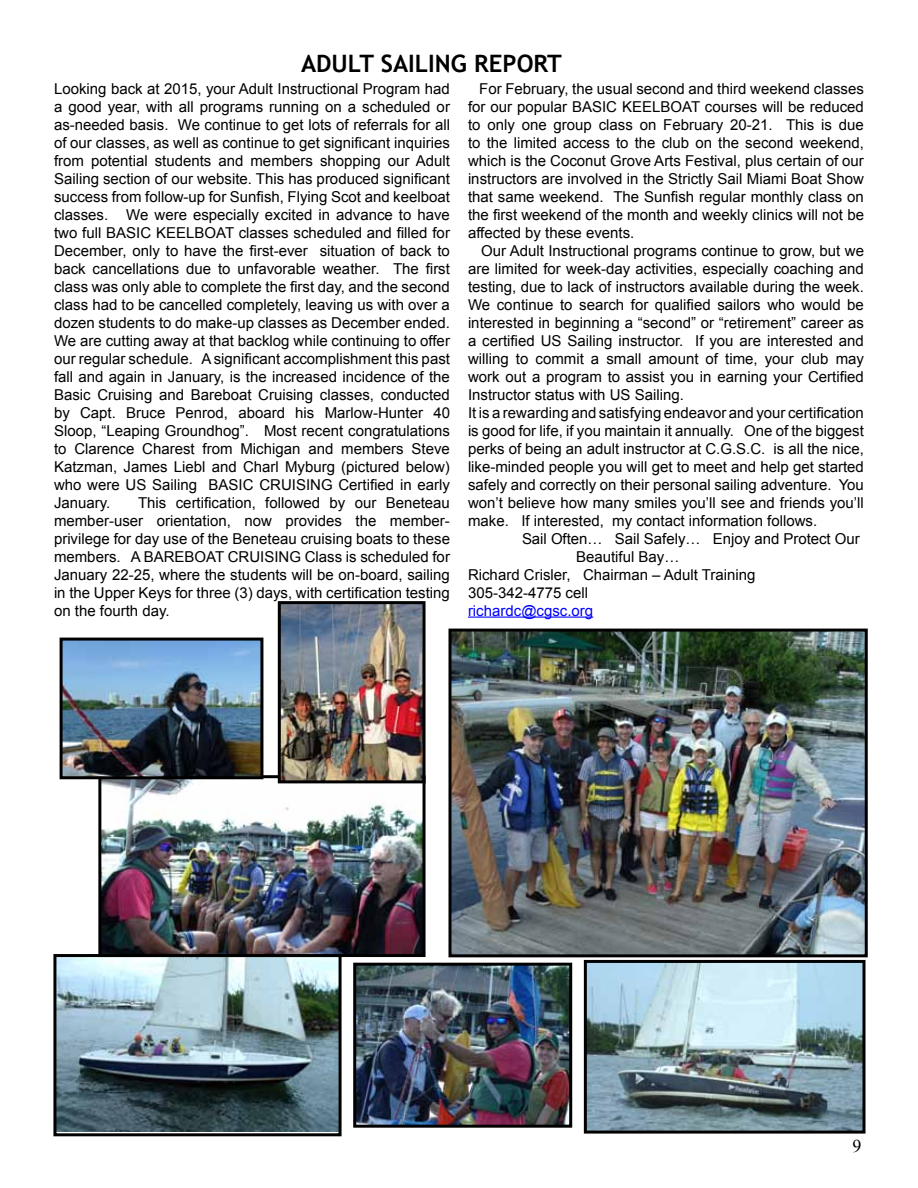
<style>
.page{position:relative;width:918px;height:1188px;background:#fff}
.page>*{position:absolute;margin:0;border:0;box-sizing:border-box;transform-origin:0 0}
.t1{font:700 24px "Trebuchet MS";color:#000}
.t2{font:18px "Times New Roman";color:#000}
.t3{font:15px/18px "Arial";color:#000;text-align:justify}
.t4{font:15px "Arial";color:#00f}
</style>
<div class="page">
<hr style="left:468px;top:617px;width:125px;height:1px;background:#00f">
<img style="left:57px;top:958px;width:281px;height:173px">
<div style="left:53px;top:954px;width:289px;height:182px;border:3px solid #000"></div>
<img style="left:452px;top:633px;width:412px;height:320px">
<div style="left:448px;top:629px;width:420px;height:328px;border:3px solid #000"></div>
<img style="left:588px;top:964px;width:274px;height:166px">
<div style="left:584px;top:960px;width:282px;height:174px;border:3px solid #000"></div>
<img style="left:357px;top:967px;width:211px;height:157px">
<div style="left:353px;top:963px;width:219px;height:165px;border:3px solid #000"></div>
<img style="left:102px;top:779px;width:320px;height:174px">
<div style="left:98px;top:775px;width:328px;height:182px;border:3px solid #000"></div>
<img style="left:64px;top:642px;width:195px;height:133px">
<div style="left:60px;top:638px;width:203px;height:141px;border:3px solid #000"></div>
<img style="left:282px;top:605px;width:140px;height:174px">
<div style="left:278px;top:601px;width:148px;height:182px;border:3px solid #000"></div>
<h1 class="t1" style="left:301px;top:48px;width:262px">ADULT SAILING REPORT</h1>
<p class="t3" style="left:54px;top:79px;width:398px">Looking back at 2015, your Adult Instructional Program had a good year, with all programs running on a scheduled or as-needed basis. We continue to get lots of referrals for all of our classes, as well as continue to get significant inquiries from potential students and members shopping our Adult Sailing section of our website. This has produced significant success from follow-up for Sunfish, Flying Scot and keelboat classes. We were especially excited in advance to have two full BASIC KEELBOAT classes scheduled and filled for December, only to have the first-ever situation of back to back cancellations due to unfavorable weather. The first class was only able to complete the first day, and the second class had to be cancelled completely, leaving us with over a dozen students to do make-up classes as December ended.<br>We are cutting away at that backlog while continuing to offer our regular schedule. A significant accomplishment this past fall and again in January, is the increased incidence of the Basic Cruising and Bareboat Cruising classes, conducted by Capt. Bruce Penrod, aboard his Marlow-Hunter 40<br>Sloop, “Leaping Groundhog”. Most recent congratulations to Clarence Charest from Michigan and members Steve Katzman, James Liebl and Charl Myburg (pictured below) who were US Sailing BASIC CRUISING Certified in early January.</p>
<p class="t3" style="left:468px;top:79px;width:398px;text-indent:11px">For February, the usual second and third weekend classes for our popular BASIC KEELBOAT courses will be reduced to only one group class on February 20-21. This is due to the limited access to the club on the second weekend, which is the Coconut Grove Arts Festival, plus certain of our instructors are involved in the Strictly Sail Miami Boat Show that same weekend. The Sunfish regular monthly class on the first weekend of the month and weekly clinics will not be affected by these events.</p>
<p class="t3" style="left:468px;top:241px;width:398px;text-align:left;text-indent:13px">Our Adult Instructional programs continue to grow, but we are limited for week-day activities, especially coaching and testing, due to lack of instructors available during the week.<br>We continue to search for qualified sailors who would be interested in beginning a “second” or “retirement” career as a certified US Sailing instructor. If you are interested and willing to commit a small amount of time, your club may work out a program to assist you in earning your Certified Instructor status with US Sailing.<br>It is a rewarding and satisfying endeavor and your certification is good for life, if you maintain it annually. One of the biggest perks of being an adult instructor at C.G.S.C. is all the nice, like-minded people you will get to meet and help get started safely and correctly on their personal sailing adventure. You won’t believe how many smiles you’ll see and friends you’ll make. If interested, my contact information follows.</p>
<p class="t3" style="left:522px;top:529px;width:339px">Sail Often… Sail Safely… Enjoy and Protect Our</p>
<p class="t3" style="left:576px;top:547px;width:105px">Beautiful Bay…</p>
<p class="t3" style="left:468px;top:565px;width:289px">Richard Crisler, Chairman – Adult Training</p>
<p class="t3" style="left:468px;top:583px;width:122px">305-342-4775 cell</p>
<p class="t4" style="left:468px;top:600px;width:127px">richardc@cgsc.org</p>
<p class="t3" style="left:54px;top:493px;width:398px;text-indent:84px">This certification, followed by our Beneteau member-user orientation, now provides the member&shy;privilege for day use of the Beneteau cruising boats to these members. A BAREBOAT CRUISING Class is scheduled for January 22-25, where the students will be on-board, sailing in the Upper Keys for three (3) days, with certification testing on the fourth day.</p>
<p class="t2" style="left:853px;top:1133px;width:10px">9</p>
</div>
